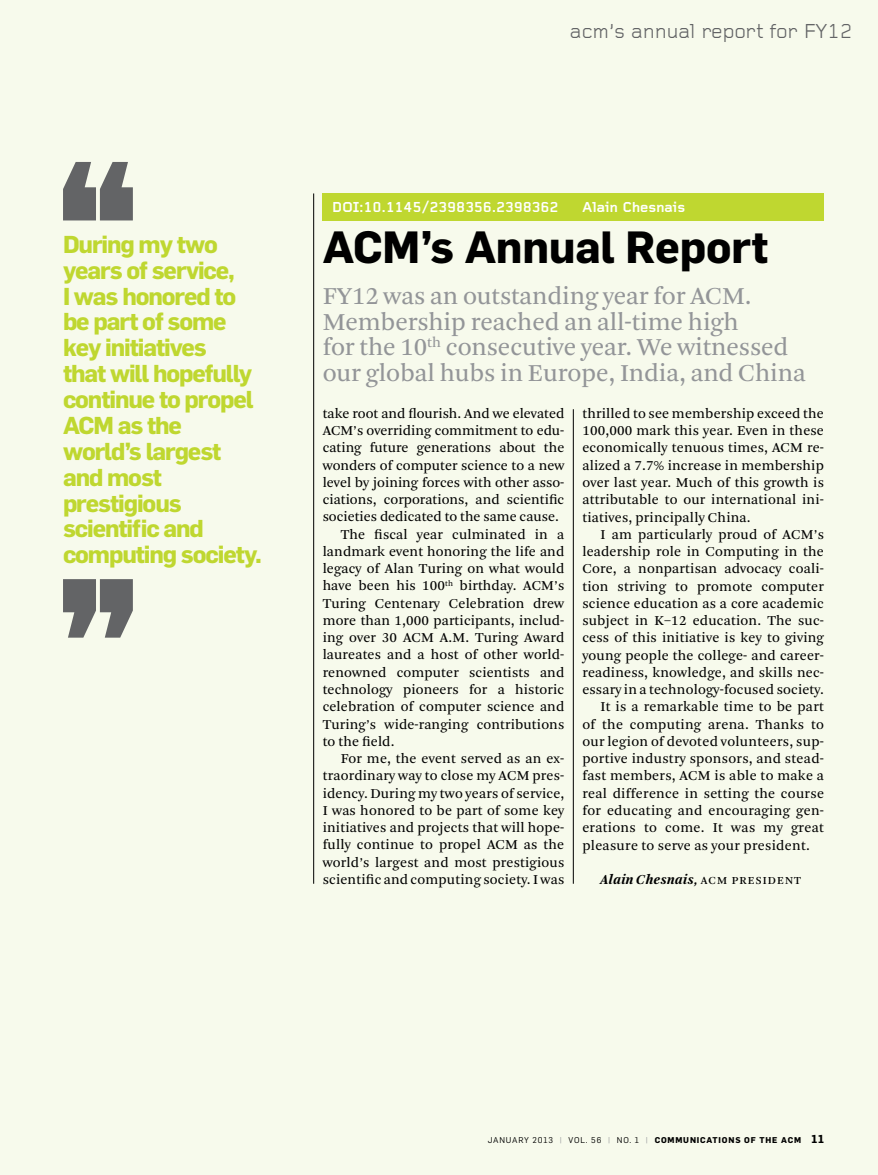
<style>
.page{position:relative;width:878px;height:1175px;background:#fff}
.page>*{position:absolute;margin:0;border:0;box-sizing:border-box;transform-origin:0 0}
.t1{font:700 44.25px "Flama";letter-spacing:-.005em;color:#000}
.t2{font:25.5px/25.5px "Arnhem Blond";letter-spacing:-.005em;color:#939598}
.t3{font:700 24px/25.8px "Flama";letter-spacing:-.045em;color:#bfd730}
.t4{font:21px "Foundry Gridnik";letter-spacing:-.015em;color:#636466}
.t5{font:700 15px "Foundry Gridnik";letter-spacing:-.015em;color:#fff}
.t6{font:14.25px/17.2px "Arnhem Blond";letter-spacing:.01em;color:#000;text-align:justify}
.t7{font:italic 700 14.25px "Arnhem";color:#000}
.t8{font:11.25px "Arnhem";color:#000}
.t9{font:700 11.25px "Flama";color:#000}
.t10{font:700 8.25px "Flama";letter-spacing:.1em;color:#000}
.t11{font:8.25px "Flama";color:#000}
.s1{font-weight:400;font-style:normal;font-size:11.25px}
.s2{font-weight:400}
.s3{font-weight:400;color:#939598}
</style>
<div class="page">
<div style="left:0;top:0;width:878px;height:1174px;background:#f7faec"></div>
<svg style="left:63px;top:162px;width:70px;height:58px"></svg>
<svg style="left:63px;top:579px;width:70px;height:58px"></svg>
<div style="left:322px;top:193px;width:502px;height:27px;background:#bfd730"></div>
<hr style="left:313px;top:193px;width:1px;height:690px;background:#000">
<hr style="left:573px;top:409px;width:1px;height:474px;background:#000">
<h3 class="t4" style="left:570px;top:19px;width:284px">acm’s annual report for FY12</h3>
<h3 class="t3" style="left:63px;top:231px;width:200px">During my two years of service,<br>I was honored to be part of some key initiatives<br>that will hopefully continue to propel<br>ACM as the world’s largest and most prestigious scientific and computing society.</h3>
<p class="t5" style="left:332px;top:198px;width:228px">DOI:10.1145/2398356.2398362</p>
<p class="t5" style="left:582px;top:198px;width:104px">Alain Chesnais</p>
<h1 class="t1" style="left:322px;top:219px;width:447px">ACM’s Annual Report</h1>
<h2 class="t2" style="left:322px;top:284px;width:484px">FY12 was an outstanding year for ACM.<br>Membership reached an all-time high<br>for the 10<sup>th</sup> consecutive year. We witnessed our global hubs in Europe, India, and China</h2>
<p class="t6" style="left:322px;top:405px;width:243px">take root and flourish. And we elevated</p>
<p class="t6" style="left:322px;top:422px;width:243px">ACM’s overriding commitment to edu-</p>
<p class="t6" style="left:322px;top:439px;width:243px">cating future generations about the</p>
<p class="t6" style="left:322px;top:457px;width:243px">wonders of computer science to a new</p>
<p class="t6" style="left:322px;top:474px;width:243px">level by joining forces with other asso-</p>
<p class="t6" style="left:322px;top:491px;width:243px">ciations, corporations, and scientific</p>
<p class="t6" style="left:322px;top:508px;width:238px">societies dedicated to the same cause.</p>
<p class="t6" style="left:340px;top:526px;width:225px">The fiscal year culminated in a</p>
<p class="t6" style="left:322px;top:543px;width:243px">landmark event honoring the life and</p>
<p class="t6" style="left:322px;top:560px;width:243px">legacy of Alan Turing on what would</p>
<p class="t6" style="left:322px;top:577px;width:243px">have been his 100<sup>th</sup> birthday. ACM’s</p>
<p class="t6" style="left:323px;top:594px;width:243px">Turing Centenary Celebration drew</p>
<p class="t6" style="left:323px;top:612px;width:243px">more than 1,000 participants, includ-</p>
<p class="t6" style="left:323px;top:629px;width:243px">ing over 30 ACM A.M. Turing Award</p>
<p class="t6" style="left:323px;top:646px;width:243px">laureates and a host of other world-</p>
<p class="t6" style="left:323px;top:664px;width:243px">renowned computer scientists and</p>
<p class="t6" style="left:323px;top:681px;width:243px">technology pioneers for a historic</p>
<p class="t6" style="left:323px;top:698px;width:243px">celebration of computer science and</p>
<p class="t6" style="left:323px;top:715px;width:243px">Turing’s wide-ranging contributions</p>
<p class="t6" style="left:323px;top:733px;width:73px">to the field.</p>
<p class="t6" style="left:341px;top:750px;width:225px">For me, the event served as an ex-</p>
<p class="t6" style="left:323px;top:767px;width:243px">traordinary way to close my ACM pres-</p>
<p class="t6" style="left:323px;top:784px;width:243px">idency. During my two years of service,</p>
<p class="t6" style="left:323px;top:802px;width:243px">I was honored to be part of some key</p>
<p class="t6" style="left:323px;top:819px;width:243px">initiatives and projects that will hope-</p>
<p class="t6" style="left:323px;top:836px;width:243px">fully continue to propel ACM as the</p>
<p class="t6" style="left:323px;top:853px;width:243px">world’s largest and most prestigious</p>
<p class="t6" style="left:323px;top:871px;width:243px">scientific and computing society. I was</p>
<p class="t6" style="left:582px;top:405px;width:243px">thrilled to see membership exceed the 100,000 mark this year. Even in these economically tenuous times, ACM re&shy;alized a 7.7% increase in membership over last year. Much of this growth is attributable to our international ini&shy;tiatives, principally China.</p>
<p class="t6" style="left:600px;top:526px;width:225px">I am particularly proud of ACM’s</p>
<p class="t6" style="left:582px;top:543px;width:243px">leadership role in Computing in the</p>
<p class="t6" style="left:582px;top:560px;width:243px">Core, a nonpartisan advocacy coali-</p>
<p class="t6" style="left:582px;top:577px;width:243px">tion striving to promote computer</p>
<p class="t6" style="left:582px;top:595px;width:243px">science education as a core academic</p>
<p class="t6" style="left:582px;top:612px;width:243px">subject in K–12 education. The suc-</p>
<p class="t6" style="left:582px;top:629px;width:243px">cess of this initiative is key to giving</p>
<p class="t6" style="left:582px;top:646px;width:243px">young people the college- and career-</p>
<p class="t6" style="left:582px;top:664px;width:243px">readiness, knowledge, and skills nec-</p>
<p class="t6" style="left:582px;top:681px;width:243px">essary in a technology-focused society.</p>
<p class="t6" style="left:600px;top:698px;width:225px">It is a remarkable time to be part</p>
<p class="t6" style="left:582px;top:715px;width:243px">of the computing arena. Thanks to</p>
<p class="t6" style="left:582px;top:733px;width:243px">our legion of devoted volunteers, sup-</p>
<p class="t6" style="left:582px;top:750px;width:243px">portive industry sponsors, and stead-</p>
<p class="t6" style="left:582px;top:767px;width:243px">fast members, ACM is able to make a</p>
<p class="t6" style="left:582px;top:784px;width:243px">real difference in setting the course</p>
<p class="t6" style="left:582px;top:802px;width:243px">for educating and encouraging gen-</p>
<p class="t6" style="left:582px;top:819px;width:243px">erations to come. It was my great</p>
<p class="t6" style="left:582px;top:836px;width:229px">pleasure to serve as your president.</p>
<p class="t7" style="left:600px;top:871px;width:111px">Alain Chesnais, <span class="s1">ACM</span></p>
<p class="t8" style="left:731px;top:874px;width:32px">PRESID</p>
<p class="t8" style="left:777px;top:874px;width:17px">ENT</p>
<p class="t11" style="left:487px;top:1134px;width:31px">JANUARY</p>
<p class="t10" style="left:532px;top:1134px;width:263px"><span class="s2">2013</span> <span class="s3">|</span> <span class="s2">VOL. 56</span> <span class="s3">|</span> <span class="s2">NO. 1</span> <span class="s3">|</span> communications of the acm</p>
<p class="t9" style="left:811px;top:1131px;width:14px">11</p>
</div>
